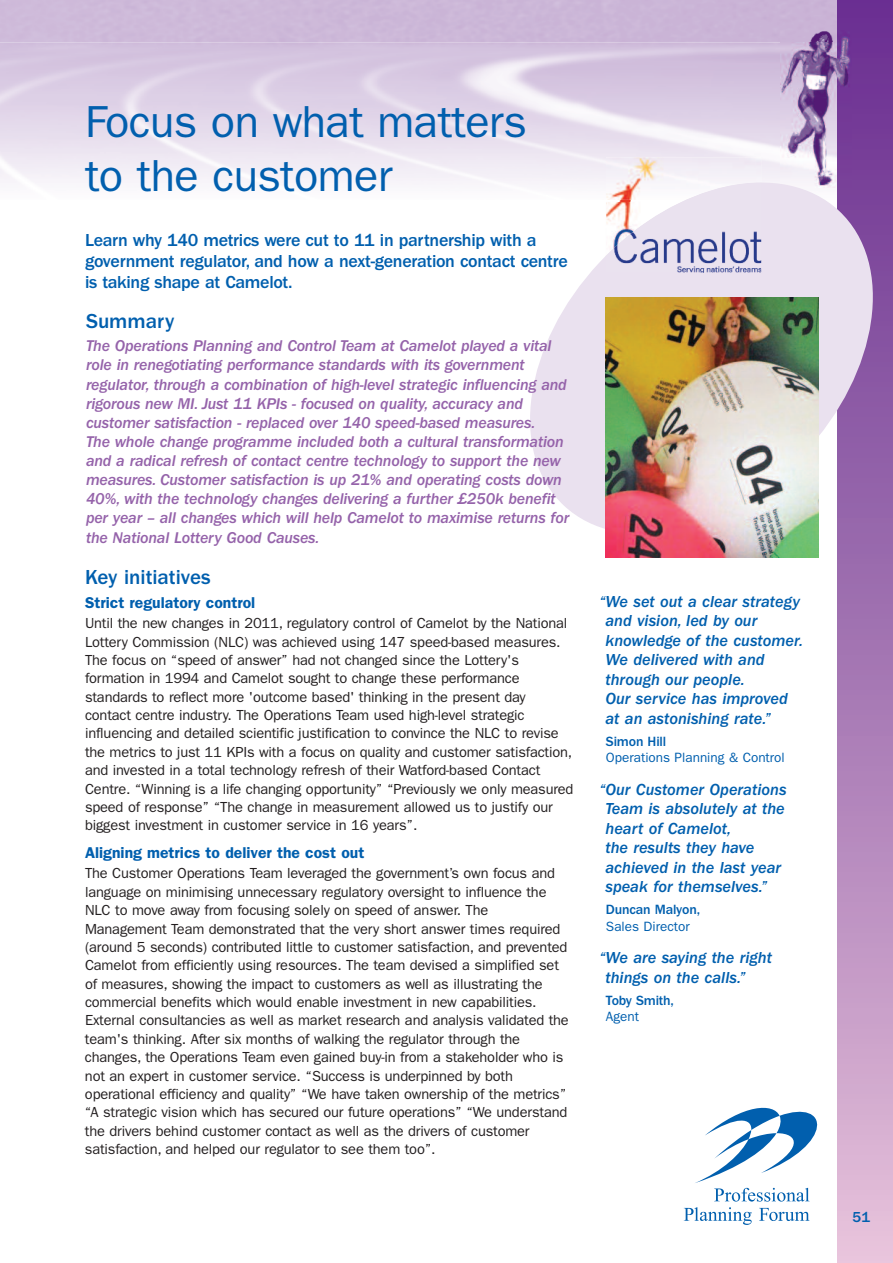
<style>
.page{position:relative;width:893px;height:1263px;background:#fff}
.page>*{position:absolute;margin:0;border:0;box-sizing:border-box;transform-origin:0 0}
.t1{font:45px/54px "ITC Franklin Gothic Std";letter-spacing:-.01em;color:#015fae}
.t2{font:500 21px "ITC Franklin Gothic Std";color:#015fae}
.t3{font:500 18px/21px "ITC Franklin Gothic Std";letter-spacing:-.02em;color:#015fae}
.t4{font:16.5px/19.5px "ITC Franklin Gothic Std Med It";color:#015fae}
.t5{font:16.2px/19.2px "ITC Franklin Gothic Std Med It";letter-spacing:-.01em;color:#9563aa}
.t6{font:600 15.75px "ITC Franklin Gothic Std";color:#015fae}
.t7{font:500 15px "ITC Franklin Gothic Std";color:#015fae}
.t8{font:14.7px/18.3px "ITC Franklin Gothic Std";letter-spacing:-.01em;color:#231f20}
.t9{font:500 13.8px "ITC Franklin Gothic Std";letter-spacing:-.01em;color:#015fae}
.t10{font:13.5px "ITC Franklin Gothic Std";color:#015fae}
</style>
<div class="page">
<div style="left:0;top:0;width:838px;height:43px;background:#cdb8d8"></div>
<svg style="left:838px;top:0;width:55px;height:1263px;background:#b386bc"></svg>
<img style="left:780px;top:30px;width:71px;height:128px">
<svg style="left:507px;top:158px;width:386px;height:400px"></svg>
<svg style="left:684px;top:1207px;width:68px;height:18px"></svg>
<svg style="left:759px;top:1208px;width:50px;height:13px"></svg>
<svg style="left:695px;top:1108px;width:122px;height:93px"></svg>
<img style="left:606px;top:157px;width:155px;height:26px">
<img style="left:606px;top:183px;width:155px;height:90px">
<img style="left:606px;top:298px;width:213px;height:259px">
<h1 class="t1" style="left:85px;top:98px;width:443px">Focus on what matters to the customer</h1>
<p class="t3" style="left:85px;top:231px;width:484px">Learn why 140 metrics were cut to 11 in partnership with a government regulator, and how a next-generation contact centre is taking shape at Camelot.</p>
<h2 class="t2" style="left:86px;top:314px;width:90px">Summary</h2>
<p class="t5" style="left:86px;top:338px;width:485px">The Operations Planning and Control Team at Camelot played a vital role in renegotiating performance standards with its government regulator, through a combination of high-level strategic influencing and rigorous new MI. Just 11 KPIs - focused on quality, accuracy and customer satisfaction - replaced over 140 speed-based measures.<br>The whole change programme included both a cultural transformation and a radical refresh of contact centre technology to support the new measures. Customer satisfaction is up 21% and operating costs down 40%, with the technology changes delivering a further £250k benefit per year – all changes which will help Camelot to maximise returns for the National Lottery Good Causes.</p>
<h2 class="t2" style="left:85px;top:570px;width:127px">Key initiatives</h2>
<p class="t6" style="left:85px;top:597px;width:172px">Strict regulatory control</p>
<p class="t8" style="left:85px;top:615px;width:490px">Until the new changes in 2011, regulatory control of Camelot by the National Lottery Commission (NLC) was achieved using 147 speed-based measures.<br>The focus on “speed of answer” had not changed since the Lottery's formation in 1994 and Camelot sought to change these performance standards to reflect more 'outcome based' thinking in the present day contact centre industry. The Operations Team used high-level strategic influencing and detailed scientific justification to convince the NLC to revise the metrics to just 11 KPIs with a focus on quality and customer satisfaction, and invested in a total technology refresh of their Watford-based Contact Centre. “Winning is a life changing opportunity” “Previously we only measured speed of response” “The change in measurement allowed us to justify our biggest investment in customer service in 16 years”.</p>
<p class="t6" style="left:85px;top:847px;width:281px">Aligning metrics to deliver the cost out</p>
<p class="t8" style="left:85px;top:865px;width:485px">The Customer Operations Team leveraged the government’s own focus and language on minimising unnecessary regulatory oversight to influence the NLC to move away from focusing solely on speed of answer. The Management Team demonstrated that the very short answer times required (around 5 seconds) contributed little to customer satisfaction, and prevented Camelot from efficiently using resources. The team devised a simplified set of measures, showing the impact to customers as well as illustrating the commercial benefits which would enable investment in new capabilities.<br>External consultancies as well as market research and analysis validated the team's thinking. After six months of walking the regulator through the changes, the Operations Team even gained buy-in from a stakeholder who is not an expert in customer service. “Success is underpinned by both operational efficiency and quality” “We have taken ownership of the metrics” “A strategic vision which has secured our future operations” “We understand the drivers behind customer contact as well as the drivers of customer satisfaction, and helped our regulator to see them too”.</p>
<p class="t4" style="left:605px;top:593px;width:199px;text-indent:-6px">“We set out a clear strategy and vision, led by our knowledge of the customer.<br>We delivered with and through our people.<br>Our service has improved at an astonishing rate.”</p>
<p class="t9" style="left:606px;top:737px;width:62px">Simon Hill</p>
<p class="t10" style="left:606px;top:753px;width:180px">Operations Planning &amp; Control</p>
<p class="t4" style="left:605px;top:781px;width:183px;text-indent:-6px">“Our Customer Operations<br>Team is absolutely at the heart of Camelot,<br>the results they have achieved in the last year speak for themselves.”</p>
<p class="t9" style="left:606px;top:905px;width:96px">Duncan Malyon,</p>
<p class="t10" style="left:606px;top:922px;width:85px">Sales Director</p>
<p class="t4" style="left:605px;top:949px;width:168px;text-indent:-6px">“We are saying the right things on the calls.”</p>
<p class="t9" style="left:606px;top:996px;width:70px">Toby Smith,</p>
<p class="t10" style="left:606px;top:1012px;width:35px">Agent</p>
<p class="t7" style="left:853px;top:1212px;width:19px">51</p>
</div>
